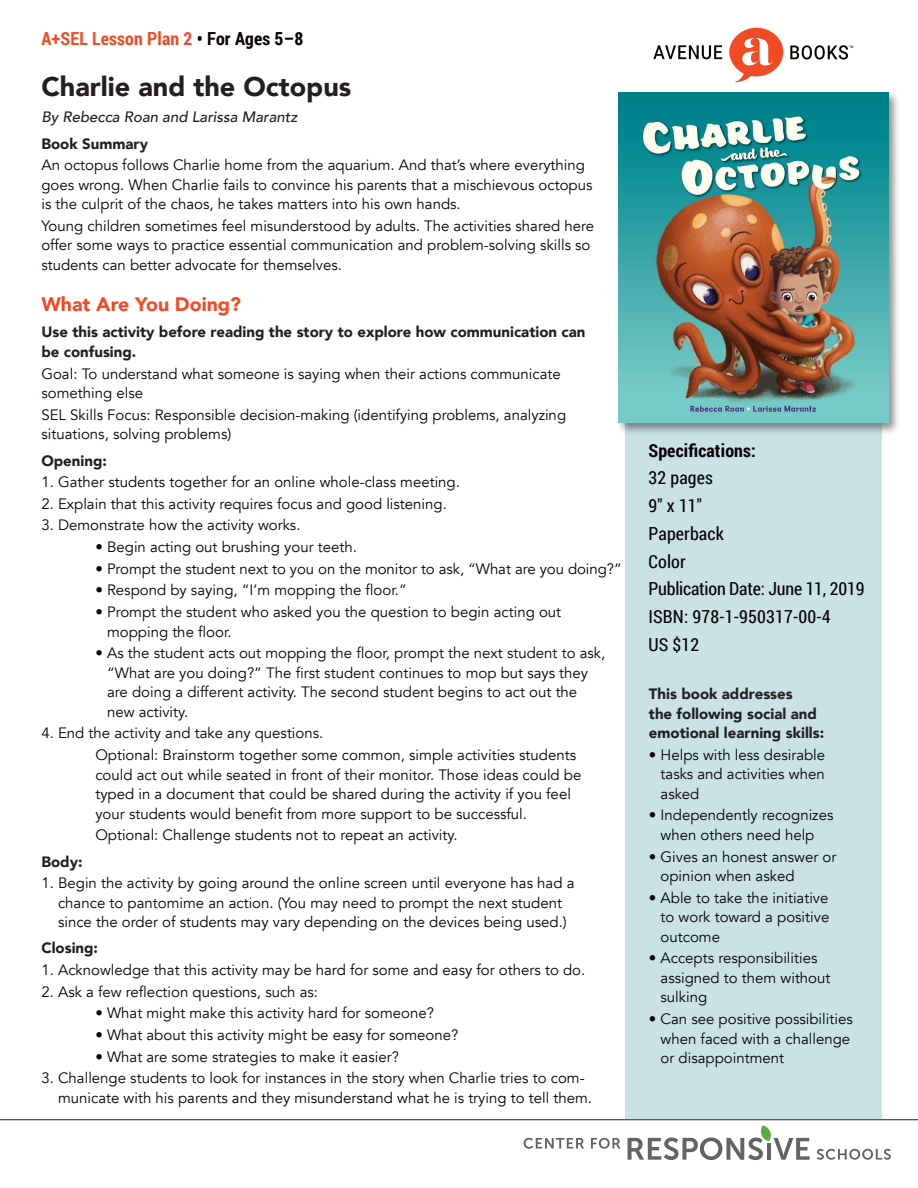
<style>
.page{position:relative;width:918px;height:1188px;background:#fff}
.page>*{position:absolute;margin:0;border:0;box-sizing:border-box;transform-origin:0 0}
.sub{font:900 27px "Avenir";color:#231f20}
.lesson_plan_name{font:900 19.5px "Avenir";color:#f04b24}
.specs{font:18px "Roboto Condensed";letter-spacing:.01em;color:#080302}
.specs-2{font:18px "Roboto Condensed";letter-spacing:-.01em;color:#080302}
.t1{font:700 18px "Roboto Condensed";letter-spacing:.01em;color:#f04b24}
.specs-3{font:700 18px "Roboto Condensed";letter-spacing:.01em;color:#080302}
.body_text-lesson_Pla{font:15px/19.5px "Avenir";color:#080302}
.sub-2{font:900 15px/19.5px "Avenir";color:#231f20}
.author_Illus{font:italic 500 15px "Avenir";color:#231f20}
.s1{color:#080302}
</style>
<div class="page">
<div style="left:625px;top:104px;width:256px;height:1015px;background:#cae1e5"></div>
<svg style="left:729px;top:28px;width:54px;height:54px"></svg>
<svg style="left:653px;top:45px;width:69px;height:14px"></svg>
<svg style="left:790px;top:45px;width:63px;height:15px"></svg>
<div style="left:615px;top:90px;width:286px;height:345px;background:#231f20;opacity:.5"></div>
<img style="left:618px;top:93px;width:270px;height:330px">
<hr style="left:0;top:1119px;width:918px;height:1px;background:#231f20">
<svg style="left:628px;top:1125px;width:182px;height:35px"></svg>
<svg style="left:524px;top:1138px;width:60px;height:11px"></svg>
<svg style="left:591px;top:1138px;width:29px;height:11px"></svg>
<svg style="left:817px;top:1149px;width:74px;height:11px"></svg>
<p class="t1" style="left:41px;top:26px;width:264px">A+SEL Lesson Plan 2 <span class="s1">• For Ages 5–8</span></p>
<p class="sub" style="left:41px;top:64px;width:311px">Charlie and the Octopus</p>
<p class="author_Illus" style="left:41px;top:108px;width:257px">By Rebecca Roan and Larissa Marantz</p>
<p class="sub-2" style="left:41px;top:133px;width:108px">Book Summary</p>
<p class="body_text-lesson_Pla" style="left:41px;top:156px;width:553px">An octopus follows Charlie home from the aquarium. And that’s where everything goes wrong. When Charlie fails to convince his parents that a mischievous octopus is the culprit of the chaos, he takes matters into his own hands.</p>
<p class="body_text-lesson_Pla" style="left:41px;top:216px;width:554px">Young children sometimes feel misunderstood by adults. The activities shared here offer some ways to practice essential communication and problem-solving skills so students can better advocate for themselves.</p>
<p class="lesson_plan_name" style="left:41px;top:288px;width:201px">What Are You Doing?</p>
<p class="sub-2" style="left:41px;top:322px;width:546px">Use this activity before reading the story to explore how communication can be confusing.</p>
<p class="body_text-lesson_Pla" style="left:41px;top:364px;width:521px">Goal: To understand what someone is saying when their actions communicate something else</p>
<p class="body_text-lesson_Pla" style="left:41px;top:405px;width:526px">SEL Skills Focus: Responsible decision-making (identifying problems, analyzing situations, solving problems)</p>
<p class="sub-2" style="left:41px;top:450px;width:67px">Opening:</p>
<p class="body_text-lesson_Pla" style="left:41px;top:473px;width:420px">1. Gather students together for an online whole-class meeting.</p>
<p class="body_text-lesson_Pla" style="left:41px;top:494px;width:407px">2. Explain that this activity requires focus and good listening.</p>
<p class="body_text-lesson_Pla" style="left:41px;top:516px;width:261px">3. Demonstrate how the activity works.</p>
<p class="body_text-lesson_Pla" style="left:95px;top:538px;width:263px">• Begin acting out brushing your teeth.</p>
<p class="body_text-lesson_Pla" style="left:95px;top:559px;width:528px">• Prompt the student next to you on the monitor to ask, “What are you doing?”</p>
<p class="body_text-lesson_Pla" style="left:95px;top:581px;width:313px">• Respond by saying, “I’m mopping the floor.”</p>
<p class="body_text-lesson_Pla" style="left:107px;top:602px;width:456px;text-indent:-12px">• Prompt the student who asked you the question to begin acting out mopping the floor.</p>
<p class="body_text-lesson_Pla" style="left:107px;top:644px;width:500px;text-indent:-12px">• As the student acts out mopping the floor, prompt the next student to ask, “What are you doing?” The first student continues to mop but says they are doing a different activity. The second student begins to act out the new activity.</p>
<p class="body_text-lesson_Pla" style="left:41px;top:724px;width:283px">4. End the activity and take any questions.</p>
<p class="body_text-lesson_Pla" style="left:95px;top:745px;width:488px">Optional: Brainstorm together some common, simple activities students could act out while seated in front of their monitor. Those ideas could be typed in a document that could be shared during the activity if you feel your students would benefit from more support to be successful.</p>
<p class="body_text-lesson_Pla" style="left:95px;top:826px;width:364px">Optional: Challenge students not to repeat an activity.</p>
<p class="sub-2" style="left:41px;top:851px;width:43px">Body:</p>
<p class="body_text-lesson_Pla" style="left:41px;top:874px;width:535px;text-align:center">1. Begin the activity by going around the online screen until everyone has had a chance to pantomime an action. (You may need to prompt the next student since the order of students may vary depending on the devices being used.)</p>
<p class="sub-2" style="left:41px;top:938px;width:58px">Closing:</p>
<p class="body_text-lesson_Pla" style="left:41px;top:960px;width:545px">1. Acknowledge that this activity may be hard for some and easy for others to do.</p>
<p class="body_text-lesson_Pla" style="left:41px;top:982px;width:278px">2. Ask a few reflection questions, such as:</p>
<p class="body_text-lesson_Pla" style="left:95px;top:1004px;width:340px">• What might make this activity hard for someone?</p>
<p class="body_text-lesson_Pla" style="left:95px;top:1025px;width:365px">• What about this activity might be easy for someone?</p>
<p class="body_text-lesson_Pla" style="left:95px;top:1047px;width:305px">• What are some strategies to make it easier?</p>
<p class="body_text-lesson_Pla" style="left:58px;top:1069px;width:536px;text-indent:-17px">3. Challenge students to look for instances in the story when Charlie tries to com&shy;municate with his parents and they misunderstand what he is trying to tell them.</p>
<p class="specs-3" style="left:648px;top:438px;width:109px">Specifications:</p>
<p class="specs" style="left:648px;top:466px;width:66px">32 pages</p>
<p class="specs" style="left:648px;top:493px;width:55px">9″ x 11″</p>
<p class="specs" style="left:648px;top:521px;width:77px">Paperback</p>
<p class="specs" style="left:648px;top:549px;width:39px">Color</p>
<p class="specs-2" style="left:648px;top:577px;width:218px">Publication Date: June 11, 2019</p>
<p class="specs" style="left:648px;top:604px;width:184px">ISBN: 978-1-950317-00-4</p>
<p class="specs" style="left:648px;top:632px;width:52px">US $12</p>
<p class="sub-2" style="left:649px;top:684px;width:177px">This book addresses<br>the following social and emotional learning skills:</p>
<p class="body_text-lesson_Pla" style="left:661px;top:745px;width:166px;text-align:justify;text-indent:-12px">• Helps with less desirable tasks and activities when asked</p>
<p class="body_text-lesson_Pla" style="left:649px;top:806px;width:186px;text-align:center">• Independently recognizes when others need help</p>
<p class="body_text-lesson_Pla" style="left:661px;top:847px;width:177px;text-indent:-12px">• Gives an honest answer or opinion when asked</p>
<p class="body_text-lesson_Pla" style="left:661px;top:888px;width:170px;text-align:justify;text-indent:-12px">• Able to take the initiative to work toward a positive outcome</p>
<p class="body_text-lesson_Pla" style="left:661px;top:949px;width:171px;text-indent:-12px">• Accepts responsibilities assigned to them without sulking</p>
<p class="body_text-lesson_Pla" style="left:661px;top:1009px;width:194px;text-indent:-12px">• Can see positive possibilities when faced with a challenge or disappointment</p>
</div>
